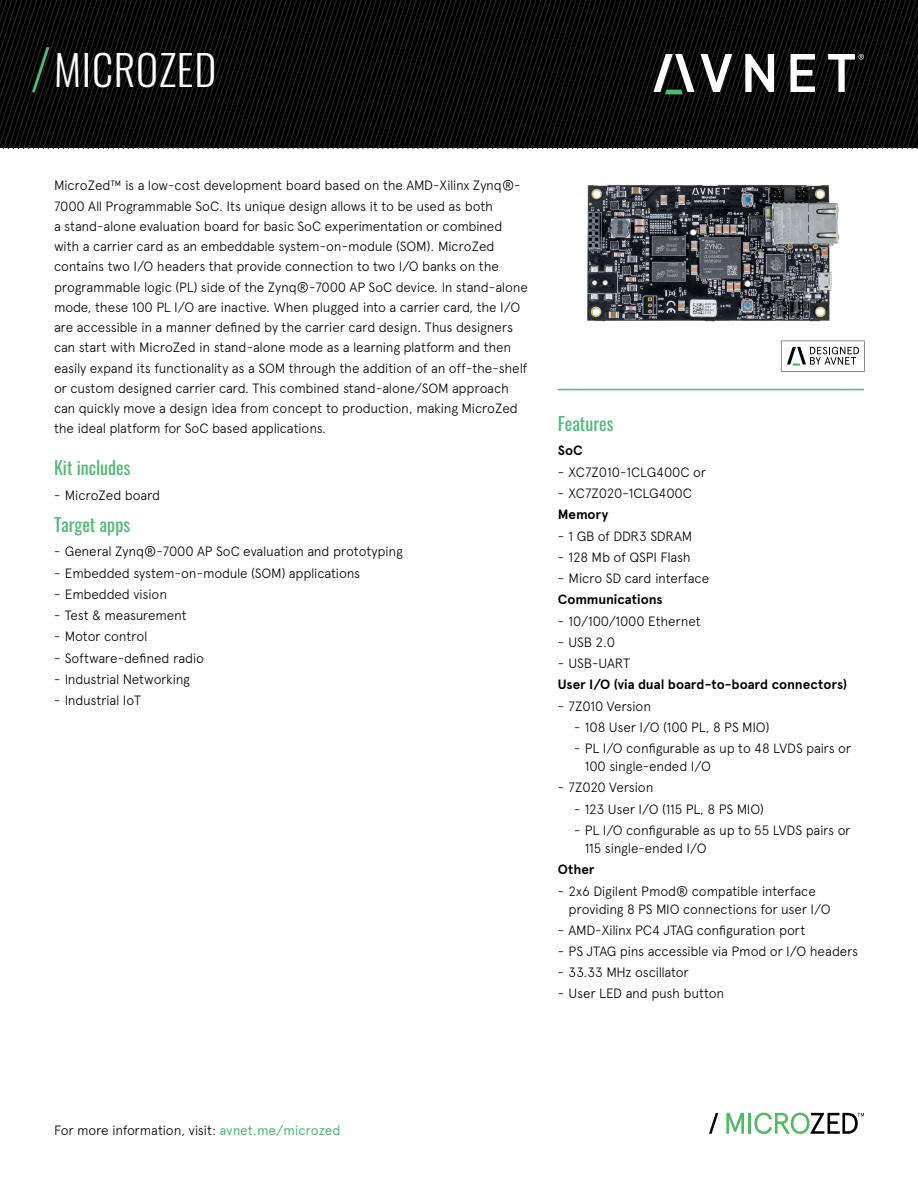
<style>
.page{position:relative;width:918px;height:1188px;background:#fff}
.page>*{position:absolute;margin:0;border:0;box-sizing:border-box;transform-origin:0 0}
.t1{font:300 42px "Oswald";letter-spacing:.02em;color:#fff}
.t2{font:18px "Oswald";color:#4fba74}
.t3{font:300 13.5px/20.2px "Apercu Avnet";letter-spacing:-.015em;color:#000}
.t4{font:700 13.5px "Apercu Avnet";color:#000}
.s1{font-weight:400;color:#4fba74}
</style>
<div class="page">
<svg style="left:0;top:0;width:740px;height:148px;background:#080808"></svg>
<svg style="left:653px;top:54px;width:41px;height:40px"></svg>
<svg style="left:701px;top:54px;width:31px;height:38px"></svg>
<svg style="left:740px;top:0;width:178px;height:148px;background:#161616"></svg>
<img style="left:587px;top:184px;width:277px;height:183px">
<svg style="left:32px;top:47px;width:18px;height:45px"></svg>
<hr style="left:558px;top:389px;width:306px;height:1px;background:#4fba74">
<svg style="left:781px;top:341px;width:84px;height:31px"></svg>
<svg style="left:726px;top:1113px;width:18px;height:21px"></svg>
<hr style="left:749px;top:1113px;width:2px;height:21px;background:#52ba64">
<svg style="left:754px;top:1113px;width:110px;height:21px"></svg>
<svg style="left:709px;top:1113px;width:9px;height:21px"></svg>
<h1 class="t1" style="left:54px;top:33px;width:164px">MICROZED</h1>
<p class="t3" style="left:54px;top:174px;width:475px">MicroZed™ is a low-cost development board based on the AMD-Xilinx Zynq®- 7000 All Programmable SoC. Its unique design allows it to be used as both<br>a stand-alone evaluation board for basic SoC experimentation or combined with a carrier card as an embeddable system-on-module (SOM). MicroZed contains two I/O headers that provide connection to two I/O banks on the programmable logic (PL) side of the Zynq®-7000 AP SoC device. In stand-alone mode, these 100 PL I/O are inactive. When plugged into a carrier card, the I/O are accessible in a manner defined by the carrier card design. Thus designers can start with MicroZed in stand-alone mode as a learning platform and then easily expand its functionality as a SOM through the addition of an off-the-shelf or custom designed carrier card. This combined stand-alone/SOM approach can quickly move a design idea from concept to production, making MicroZed the ideal platform for SoC based applications.</p>
<h2 class="t2" style="left:54px;top:452px;width:78px">Kit includes</h2>
<p class="t3" style="left:54px;top:484px;width:108px">- MicroZed board</p>
<h2 class="t2" style="left:54px;top:508px;width:78px">Target apps</h2>
<p class="t3" style="left:54px;top:540px;width:350px">- General Zynq®-7000 AP SoC evaluation and prototyping</p>
<p class="t3" style="left:54px;top:562px;width:308px">- Embedded system-on-module (SOM) applications</p>
<p class="t3" style="left:54px;top:583px;width:115px">- Embedded vision</p>
<p class="t3" style="left:54px;top:604px;width:134px">- Test &amp; measurement</p>
<p class="t3" style="left:54px;top:625px;width:95px">- Motor control</p>
<p class="t3" style="left:54px;top:646px;width:152px">- Software-defined radio</p>
<p class="t3" style="left:54px;top:668px;width:137px">- Industrial Networking</p>
<p class="t3" style="left:54px;top:689px;width:89px">- Industrial IoT</p>
<h2 class="t2" style="left:558px;top:407px;width:57px">Features</h2>
<p class="t4" style="left:558px;top:440px;width:26px">SoC</p>
<p class="t3" style="left:558px;top:461px;width:150px">- XC7Z010-1CLG400C or</p>
<p class="t3" style="left:558px;top:482px;width:136px">- XC7Z020-1CLG400C</p>
<p class="t4" style="left:558px;top:504px;width:52px">Memory</p>
<p class="t3" style="left:558px;top:525px;width:136px">- 1 GB of DDR3 SDRAM</p>
<p class="t3" style="left:558px;top:546px;width:134px">- 128 Mb of QSPI Flash</p>
<p class="t3" style="left:558px;top:567px;width:153px">- Micro SD card interface</p>
<p class="t4" style="left:558px;top:589px;width:106px">Communications</p>
<p class="t3" style="left:558px;top:610px;width:144px">- 10/100/1000 Ethernet</p>
<p class="t3" style="left:558px;top:631px;width:59px">- USB 2.0</p>
<p class="t3" style="left:558px;top:652px;width:74px">- USB-UART</p>
<p class="t4" style="left:558px;top:674px;width:291px">User I/O (via dual board-to-board connectors)</p>
<p class="t3" style="left:558px;top:695px;width:95px">- 7Z010 Version</p>
<p class="t3" style="left:574px;top:716px;width:197px">- 108 User I/O (100 PL, 8 PS MIO)</p>
<p class="t3" style="left:585px;top:738px;width:268px;line-height:18px;text-indent:-11px">- PL I/O configurable as up to 48 LVDS pairs or<br>100 single-ended I/O</p>
<p class="t3" style="left:558px;top:776px;width:97px">- 7Z020 Version</p>
<p class="t3" style="left:574px;top:798px;width:192px">- 123 User I/O (115 PL, 8 PS MIO)</p>
<p class="t3" style="left:585px;top:820px;width:267px;line-height:18px;text-indent:-11px">- PL I/O configurable as up to 55 LVDS pairs or<br>115 single-ended I/O</p>
<p class="t4" style="left:558px;top:859px;width:38px">Other</p>
<p class="t3" style="left:569px;top:881px;width:264px;line-height:18px;text-indent:-11px">- 2x6 Digilent Pmod® compatible interface providing 8 PS MIO connections for user I/O</p>
<p class="t3" style="left:558px;top:919px;width:249px">- AMD-Xilinx PC4 JTAG configuration port</p>
<p class="t3" style="left:558px;top:940px;width:302px">- PS JTAG pins accessible via Pmod or I/O headers</p>
<p class="t3" style="left:558px;top:961px;width:133px">- 33.33 MHz oscillator</p>
<p class="t3" style="left:558px;top:982px;width:168px">- User LED and push button</p>
<p class="t3" style="left:54px;top:1119px;width:288px">For more information, visit: <span class="s1">avnet.me/microzed</span></p>
</div>
